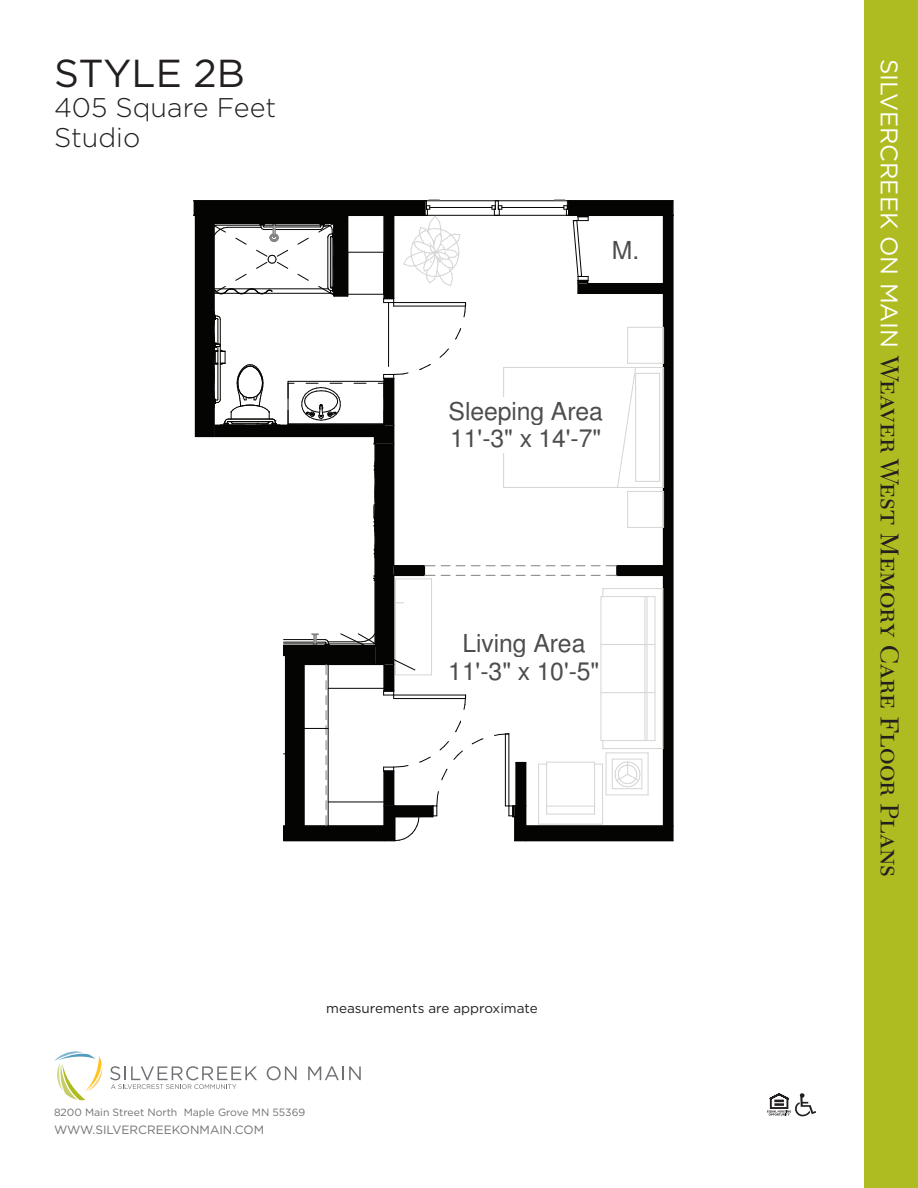
<style>
.page{position:relative;width:918px;height:1188px;background:#fff}
.page>*{position:absolute;margin:0;border:0;box-sizing:border-box;transform-origin:0 0}
.t1{font:39px "Gotham";color:#231f20}
.t2{font:27px "New Caledonia SC";color:#231f20}
.t3{font:300 27px/30px "Gotham";color:#231f20}
.t4{font:24.75px/27.6px "Helvetica";color:#4d4d4d}
.t5{font:13.5px "Gotham";color:#231f20}
.t6{font:12px "Gotham";color:#717074}
.t7{font:10.5px "Gotham";color:#717074}
.s1{font-family:"Gotham";font-size:24px;color:#fff}
</style>
<div class="page">
<div style="left:864px;top:0;width:54px;height:1188px;background:#aebc21"></div>
<svg style="left:267px;top:1066px;width:29px;height:14px"></svg>
<svg style="left:308px;top:1066px;width:53px;height:14px"></svg>
<svg style="left:54px;top:1051px;width:48px;height:49px"></svg>
<svg style="left:110px;top:1066px;width:147px;height:23px"></svg>
<svg style="left:767px;top:1093px;width:49px;height:23px"></svg>
<svg style="left:194px;top:200px;width:480px;height:641px"></svg>
<hr style="left:214px;top:215px;width:120px;height:1px;background:#040503">
<hr style="left:214px;top:223px;width:120px;height:1px;background:#040503">
<div style="left:612px;top:236px;width:27px;height:28px;background:#fff"></div>
<div style="left:449px;top:397px;width:154px;height:28px;background:#fff"></div>
<div style="left:450px;top:425px;width:151px;height:28px;background:#fff"></div>
<div style="left:462px;top:630px;width:123px;height:27px;background:#fff"></div>
<div style="left:448px;top:657px;width:151px;height:28px;background:#fff"></div>
<h1 class="t1" style="left:54px;top:51px;width:193px">STYLE 2B</h1>
<p class="t3" style="left:54px;top:92px;width:224px">405 Square Feet<br>Studio</p>
<p class="t4" style="left:612px;top:238px;width:29px">M.</p>
<p class="t4" style="left:449px;top:399px;width:156px">Sleeping Area<br>11'-3" x 14'-7"</p>
<p class="t4" style="left:448px;top:632px;width:153px;text-align:center">Living Area<br>11'-3" x 10'-5"</p>
<p class="t5" style="left:326px;top:1001px;width:213px">measurements are approximate</p>
<p class="t7" style="left:54px;top:1106px;width:253px">8200 Main Street North Maple Grove MN 55369</p>
<p class="t6" style="left:54px;top:1123px;width:212px">WWW.SILVERCREEKONMAIN.COM</p>
<p class="t2" style="left:905px;top:58px;width:820px;rotate:90deg"><span class="s1">SILVERCREEK ON MAIN</span> Weaver West Memory Care Floor Plans</p>
</div>
